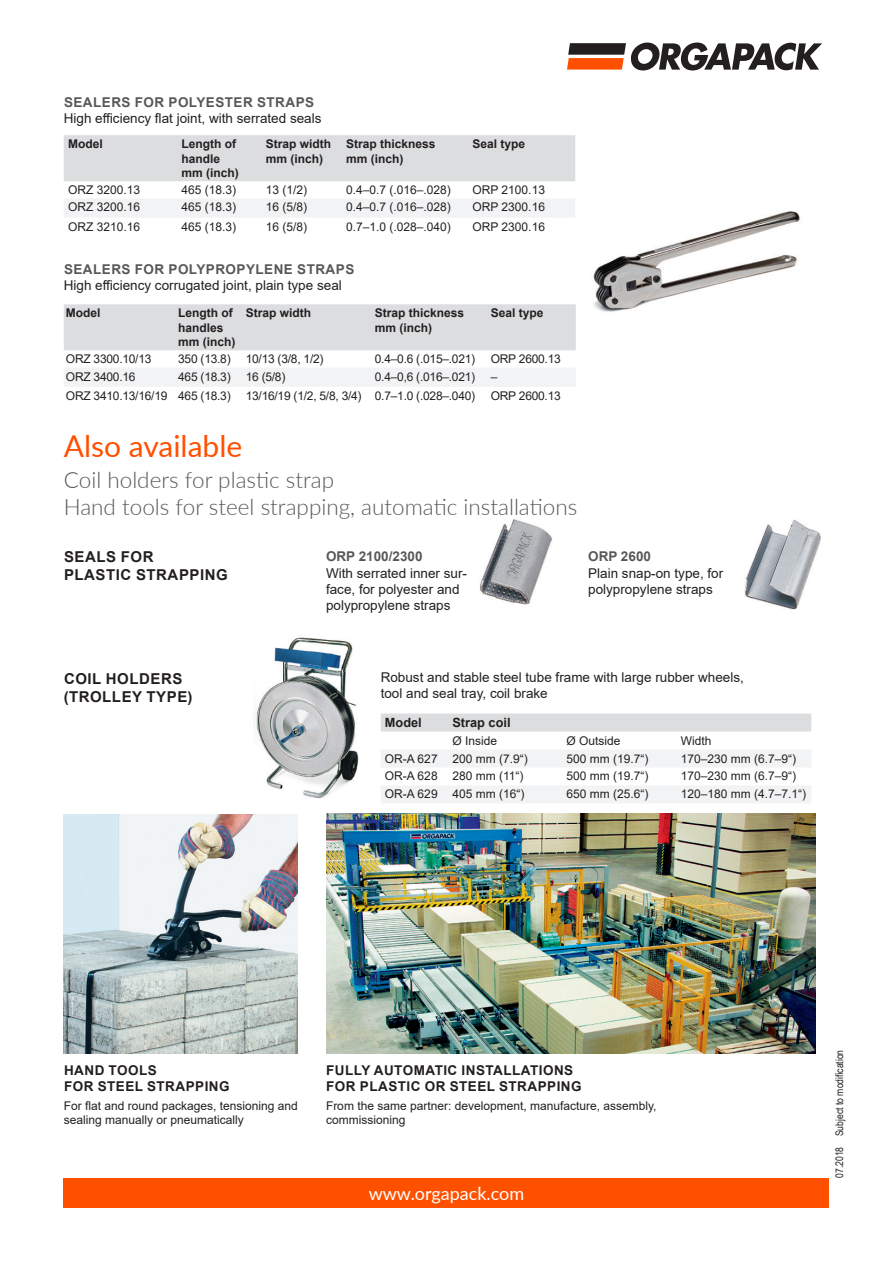
<style>
.page{position:relative;width:893px;height:1263px;background:#fff}
.page>*{position:absolute;margin:0;border:0;box-sizing:border-box;transform-origin:0 0}
.t1{font:30px "Lato";color:#ff5000}
.t2{font:300 22.5px/27px "Lato";color:#57585a}
.t3{font:18px "Lato";color:#fff}
.t4{font:700 15px/18px "Arial";letter-spacing:.035em;color:#231f20}
.t5{font:13.5px/16.2px "Arial";color:#231f20}
.t6{font:700 13.5px "Arial";letter-spacing:.035em;color:#231f20}
.t7{font:700 13.5px "Arial";letter-spacing:.035em;color:#57585a}
.t8{font:700 13.5px "Arial";color:#57585a}
.t9{font:700 12.75px "Arial";color:#231f20}
.t10{font:12px/14.4px "Arial";color:#231f20}
.t11{font:700 12px/14.4px "Arial";color:#231f20}
.t12{font:12px "Arial";letter-spacing:-.02em;color:#231f20}
.t13{font:10.5px "Arial Narrow";color:#231f20}
</style>
<div class="page">
<img style="left:64px;top:814px;width:234px;height:239px">
<img style="left:256px;top:637px;width:103px;height:161px">
<img style="left:326px;top:813px;width:489px;height:240px">
<img style="left:593px;top:211px;width:207px;height:101px">
<img style="left:744px;top:520px;width:77px;height:90px">
<img style="left:480px;top:519px;width:72px;height:86px">
<svg style="left:567px;top:43px;width:255px;height:27px"></svg>
<div style="left:64px;top:1178px;width:765px;height:30px;background:#ff5000"></div>
<div style="left:381px;top:713px;width:430px;height:18px;background:#dcdddf"></div>
<svg style="left:381px;top:750px;width:430px;height:53px"></svg>
<div style="left:64px;top:304px;width:512px;height:46px;background:#dcdddf"></div>
<div style="left:64px;top:368px;width:512px;height:18px;background:#f2f3f4"></div>
<div style="left:64px;top:135px;width:511px;height:46px;background:#dcdddf"></div>
<div style="left:64px;top:199px;width:511px;height:18px;background:#f2f3f4"></div>
<p class="t7" style="left:64px;top:92px;width:252px">SEALERS FOR POLYESTER STRAPS</p>
<p class="t5" style="left:64px;top:110px;width:259px">High efficiency flat joint, with serrated seals</p>
<p class="t11" style="left:68px;top:137px;width:36px">Model</p>
<p class="t11" style="left:181px;top:137px;width:59px">Length of handle mm (inch)</p>
<p class="t11" style="left:266px;top:137px;width:67px">Strap width mm (inch)</p>
<p class="t11" style="left:346px;top:137px;width:91px">Strap thickness mm (inch)</p>
<p class="t11" style="left:472px;top:137px;width:54px">Seal type</p>
<p class="t10" style="left:68px;top:183px;width:74px">ORZ 3200.13</p>
<p class="t10" style="left:181px;top:183px;width:56px">465 (18.3)</p>
<p class="t10" style="left:266px;top:183px;width:43px">13 (1/2)</p>
<p class="t10" style="left:346px;top:183px;width:106px">0.4–0.7 (.016–.028)</p>
<p class="t10" style="left:472px;top:183px;width:74px">ORP 2100.13</p>
<p class="t10" style="left:68px;top:200px;width:74px">ORZ 3200.16</p>
<p class="t10" style="left:181px;top:200px;width:56px">465 (18.3)</p>
<p class="t10" style="left:266px;top:200px;width:43px">16 (5/8)</p>
<p class="t10" style="left:346px;top:200px;width:106px">0.4–0.7 (.016–.028)</p>
<p class="t10" style="left:472px;top:200px;width:74px">ORP 2300.16</p>
<p class="t10" style="left:68px;top:219px;width:74px">ORZ 3210.16</p>
<p class="t10" style="left:181px;top:219px;width:56px">465 (18.3)</p>
<p class="t10" style="left:266px;top:219px;width:43px">16 (5/8)</p>
<p class="t10" style="left:346px;top:219px;width:106px">0.7–1.0 (.028–.040)</p>
<p class="t10" style="left:472px;top:219px;width:74px">ORP 2300.16</p>
<p class="t7" style="left:64px;top:259px;width:292px">SEALERS FOR POLYPROPYLENE STRAPS</p>
<p class="t5" style="left:64px;top:277px;width:280px">High efficiency corrugated joint, plain type seal</p>
<p class="t11" style="left:66px;top:306px;width:36px">Model</p>
<p class="t11" style="left:178px;top:306px;width:59px">Length of handles mm (inch)</p>
<p class="t11" style="left:246px;top:306px;width:67px">Strap width</p>
<p class="t11" style="left:375px;top:306px;width:91px">Strap thickness mm (inch)</p>
<p class="t11" style="left:491px;top:306px;width:54px">Seal type</p>
<p class="t12" style="left:66px;top:351px;width:87px">ORZ 3300.10/13</p>
<p class="t10" style="left:178px;top:352px;width:54px">350 (13.8)</p>
<p class="t10" style="left:246px;top:352px;width:79px">10/13 (3/8, 1/2)</p>
<p class="t10" style="left:375px;top:352px;width:102px">0.4–0.6 (.015–.021)</p>
<p class="t12" style="left:491px;top:351px;width:72px">ORP 2600.13</p>
<p class="t12" style="left:66px;top:368px;width:71px">ORZ 3400.16</p>
<p class="t10" style="left:178px;top:369px;width:54px">465 (18.3)</p>
<p class="t10" style="left:246px;top:369px;width:41px">16 (5/8)</p>
<p class="t10" style="left:375px;top:369px;width:102px">0.4–0,6 (.016–.021)</p>
<p class="t10" style="left:491px;top:369px;width:8px">–</p>
<p class="t12" style="left:66px;top:387px;width:103px">ORZ 3410.13/16/19</p>
<p class="t10" style="left:178px;top:388px;width:54px">465 (18.3)</p>
<p class="t10" style="left:246px;top:388px;width:117px">13/16/19 (1/2, 5/8, 3/4)</p>
<p class="t10" style="left:375px;top:388px;width:102px">0.7–1.0 (.028–.040)</p>
<p class="t12" style="left:491px;top:387px;width:72px">ORP 2600.13</p>
<p class="t1" style="left:64px;top:424px;width:180px">Also available</p>
<p class="t2" style="left:64px;top:465px;width:515px">Coil holders for plastic strap<br>Hand tools for steel strapping, automatic installations</p>
<p class="t4" style="left:64px;top:548px;width:165px">SEALS FOR<br>PLASTIC STRAPPING</p>
<p class="t8" style="left:326px;top:547px;width:98px">ORP 2100/2300</p>
<p class="t5" style="left:326px;top:565px;width:143px">With serrated inner sur&shy;face, for polyester and polypropylene straps</p>
<p class="t7" style="left:588px;top:547px;width:64px">ORP 2600</p>
<p class="t5" style="left:588px;top:565px;width:137px">Plain snap-on type, for polypropylene straps</p>
<p class="t4" style="left:64px;top:669px;width:120px">COIL HOLDERS</p>
<p class="t4" style="left:64px;top:687px;width:130px">(TROLLEY TYPE)</p>
<p class="t5" style="left:381px;top:669px;width:365px">Robust and stable steel tube frame with large rubber wheels, tool and seal tray, coil brake</p>
<p class="t9" style="left:385px;top:714px;width:38px">Model</p>
<p class="t9" style="left:452px;top:714px;width:60px">Strap coil</p>
<p class="t10" style="left:452px;top:733px;width:46px">Ø Inside</p>
<p class="t10" style="left:567px;top:733px;width:56px">Ø Outside</p>
<p class="t10" style="left:681px;top:733px;width:32px">Width</p>
<p class="t10" style="left:385px;top:751px;width:54px">OR-A 627</p>
<p class="t10" style="left:452px;top:751px;width:77px">200 mm (7.9“)</p>
<p class="t10" style="left:567px;top:751px;width:84px">500 mm (19.7“)</p>
<p class="t10" style="left:681px;top:751px;width:117px">170–230 mm (6.7–9“)</p>
<p class="t10" style="left:385px;top:769px;width:54px">OR-A 628</p>
<p class="t10" style="left:452px;top:769px;width:73px">280 mm (11“)</p>
<p class="t10" style="left:567px;top:769px;width:84px">500 mm (19.7“)</p>
<p class="t10" style="left:681px;top:769px;width:117px">170–230 mm (6.7–9“)</p>
<p class="t10" style="left:385px;top:787px;width:54px">OR-A 629</p>
<p class="t10" style="left:452px;top:787px;width:74px">405 mm (16“)</p>
<p class="t10" style="left:567px;top:787px;width:84px">650 mm (25.6“)</p>
<p class="t10" style="left:681px;top:787px;width:127px">120–180 mm (4.7–7.1“)</p>
<p class="t6" style="left:64px;top:1061px;width:94px">HAND TOOLS</p>
<p class="t6" style="left:64px;top:1077px;width:167px">FOR STEEL STRAPPING</p>
<p class="t10" style="left:64px;top:1098px;width:236px">For flat and round packages, tensioning and sealing manually or pneumatically</p>
<p class="t6" style="left:326px;top:1061px;width:249px">FULLY AUTOMATIC INSTALLATIONS</p>
<p class="t6" style="left:326px;top:1077px;width:257px">FOR PLASTIC OR STEEL STRAPPING</p>
<p class="t10" style="left:326px;top:1098px;width:332px">From the same partner: development, manufacture, assembly, commissioning</p>
<p class="t3" style="left:369px;top:1181px;width:157px">www.orgapack.com</p>
<p class="t13" style="left:832px;top:1178px;width:130px;rotate:-90deg">07.2018 Subject to modification</p>
</div>
